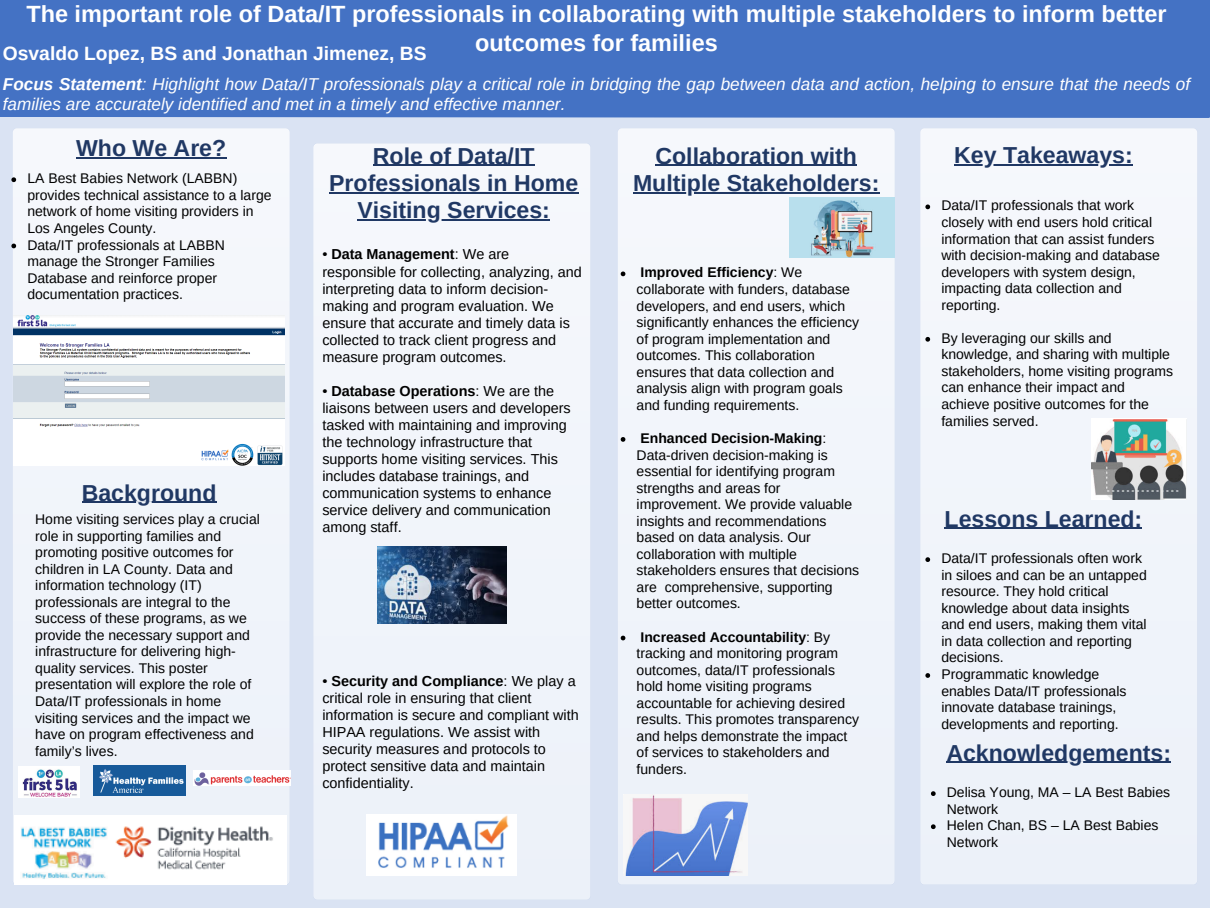
<style>
.page{position:relative;width:1210px;height:908px;background:#fff}
.page>*{position:absolute;margin:0;border:0;box-sizing:border-box;transform-origin:0 0}
.t1{font:700 23.45px/28.1px "Arimo";color:#fff;text-align:center}
.t2{font:700 23.1px/27.2px "Arimo";color:#203864;text-align:center}
.t3{font:700 19.25px "Arimo";color:#fff}
.t4{font:italic 17.15px/20.5px "Arimo";color:#fff}
.t5{font:14.42px/17px "Arimo";color:#000}
.t6{font:14px/16.5px "Arimo";color:#000}
.s1{font-weight:700}
</style>
<div class="page">
<div style="left:0;top:0;width:1210px;height:907px;background:#dae3f3"></div>
<div style="left:0;top:0;width:1210px;height:116px;background:#4472c4"></div>
<svg style="left:0;top:116px;width:1210px;height:2px;background:#6d90d0"></svg>
<div style="left:13px;top:128px;width:277px;height:756px;background:#f1f4fa"></div>
<div style="left:920px;top:128px;width:277px;height:756px;background:#f1f4fa"></div>
<div style="left:313px;top:143px;width:277px;height:756px;background:#f1f5fb"></div>
<div style="left:617px;top:128px;width:278px;height:756px;background:#f1f5fa"></div>
<hr style="left:76px;top:158px;width:150px;height:1px;background:#203864">
<hr style="left:82px;top:501px;width:134px;height:1px;background:#203864">
<hr style="left:373px;top:165px;width:161px;height:1px;background:#203864">
<hr style="left:329px;top:192px;width:249px;height:1px;background:#203864">
<hr style="left:357px;top:219px;width:193px;height:1px;background:#203864">
<hr style="left:655px;top:165px;width:202px;height:1px;background:#203864">
<hr style="left:633px;top:192px;width:246px;height:1px;background:#203864">
<svg style="left:11px;top:177px;width:5px;height:5px"></svg>
<svg style="left:11px;top:243px;width:5px;height:5px"></svg>
<svg style="left:620px;top:271px;width:5px;height:5px"></svg>
<svg style="left:620px;top:437px;width:5px;height:4px"></svg>
<svg style="left:620px;top:635px;width:5px;height:5px"></svg>
<svg style="left:925px;top:204px;width:5px;height:5px"></svg>
<svg style="left:925px;top:337px;width:5px;height:4px"></svg>
<hr style="left:954px;top:164px;width:178px;height:2px;background:#203864">
<img style="left:14px;top:815px;width:272px;height:69px">
<img style="left:19px;top:766px;width:61px;height:31px">
<img style="left:94px;top:765px;width:91px;height:30px">
<img style="left:193px;top:770px;width:97px;height:15px">
<img style="left:367px;top:814px;width:149px;height:61px">
<img style="left:377px;top:546px;width:129px;height:77px">
<img style="left:789px;top:197px;width:106px;height:61px">
<img style="left:1091px;top:418px;width:95px;height:81px">
<img style="left:625px;top:795px;width:122px;height:80px">
<hr style="left:944px;top:527px;width:198px;height:1px;background:#203864">
<svg style="left:925px;top:557px;width:5px;height:4px"></svg>
<svg style="left:925px;top:673px;width:5px;height:4px"></svg>
<hr style="left:946px;top:761px;width:225px;height:1px;background:#203864">
<svg style="left:931px;top:791px;width:4px;height:4px"></svg>
<svg style="left:931px;top:824px;width:4px;height:4px"></svg>
<img style="left:14px;top:316px;width:270px;height:150px">
<h1 class="t1" style="left:26px;top:0;width:1141px">The important role of Data/IT professionals in collaborating with multiple stakeholders to inform better outcomes for families</h1>
<h1 class="t3" style="left:3px;top:43px;width:425px">Osvaldo Lopez, BS and Jonathan Jimenez, BS</h1>
<p class="t4" style="left:3px;top:74px;width:1188px"><span class="s1">Focus Statement</span>: Highlight how Data/IT professionals play a critical role in bridging the gap between data and action, helping to ensure that the needs of families are accurately identified and met in a timely and effective manner.</p>
<h2 class="t2" style="left:76px;top:135px;width:152px">Who We Are?</h2>
<h1 class="t6" style="left:27px;top:170px;width:246px">LA Best Babies Network (LABBN) provides technical assistance to a large network of home visiting providers in<br>Los Angeles County.</h1>
<p class="t6" style="left:27px;top:236px;width:199px">Data/IT professionals at LABBN manage the Stronger Families<br>Database and reinforce proper documentation practices.</p>
<h3 class="t2" style="left:82px;top:479px;width:136px">Background</h3>
<p class="t6" style="left:35px;top:510px;width:226px">Home visiting services play a crucial role in supporting families and promoting positive outcomes for children in LA County. Data and information technology (IT) professionals are integral to the success of these programs, as we provide the necessary support and infrastructure for delivering high&shy;quality services. This poster presentation will explore the role of<br>Data/IT professionals in home visiting services and the impact we have on program effectiveness and family’s lives.</p>
<h1 class="t2" style="left:329px;top:142px;width:250px">Role of Data/IT<br>Professionals in Home</h1>
<p class="t2" style="left:357px;top:196px;width:194px">Visiting Services:</p>
<p class="t5" style="left:322px;top:246px;width:261px">• <span class="s1">Data Management</span>: We are responsible for collecting, analyzing, and interpreting data to inform decision&shy;making and program evaluation. We ensure that accurate and timely data is collected to track client progress and measure program outcomes.</p>
<p class="t5" style="left:322px;top:382px;width:250px">• <span class="s1">Database Operations</span>: We are the liaisons between users and developers tasked with maintaining and improving the technology infrastructure that supports home visiting services. This includes database trainings, and communication systems to enhance service delivery and communication among staff.</p>
<p class="t5" style="left:322px;top:672px;width:258px">• <span class="s1">Security and Compliance</span>: We play a critical role in ensuring that client information is secure and compliant with HIPAA regulations. We assist with security measures and protocols to protect sensitive data and maintain confidentiality.</p>
<p class="t2" style="left:655px;top:142px;width:203px">Collaboration with</p>
<p class="t2" style="left:633px;top:169px;width:248px">Multiple Stakeholders:</p>
<h1 class="t6" style="left:636px;top:264px;width:224px"><span class="s1">Improved Efficiency</span>: We collaborate with funders, database developers, and end users, which significantly enhances the efficiency of program implementation and outcomes. This collaboration ensures that data collection and analysis align with program goals and funding requirements.</h1>
<p class="t6" style="left:636px;top:429px;width:224px"><span class="s1">Enhanced Decision-Making</span>:<br>Data-driven decision-making is essential for identifying program strengths and areas for improvement. We provide valuable insights and recommendations based on data analysis. Our collaboration with multiple stakeholders ensures that decisions are comprehensive, supporting better outcomes.</p>
<p class="t6" style="left:636px;top:628px;width:224px"><span class="s1">Increased Accountability</span>: By tracking and monitoring program outcomes, data/IT professionals hold home visiting programs accountable for achieving desired results. This promotes transparency and helps demonstrate the impact of services to stakeholders and funders.</p>
<p class="t2" style="left:954px;top:142px;width:180px">Key Takeaways:</p>
<p class="t6" style="left:941px;top:197px;width:220px">Data/IT professionals that work closely with end users hold critical information that can assist funders with decision-making and database developers with system design, impacting data collection and reporting.</p>
<p class="t6" style="left:941px;top:329px;width:233px">By leveraging our skills and knowledge, and sharing with multiple stakeholders, home visiting programs can enhance their impact and achieve positive outcomes for the families served.</p>
<p class="t2" style="left:944px;top:504px;width:199px">Lessons Learned:</p>
<h1 class="t6" style="left:941px;top:550px;width:207px">Data/IT professionals often work in siloes and can be an untapped resource. They hold critical knowledge about data insights and end users, making them vital in data collection and reporting decisions.</h1>
<p class="t6" style="left:941px;top:665px;width:187px">Programmatic knowledge enables Data/IT professionals innovate database trainings, developments and reporting.</p>
<p class="t2" style="left:946px;top:738px;width:226px">Acknowledgements:</p>
<h1 class="t6" style="left:947px;top:783px;width:225px">Delisa Young, MA – LA Best Babies<br>Network<br>Helen Chan, BS – LA Best Babies<br>Network</h1>
</div>
